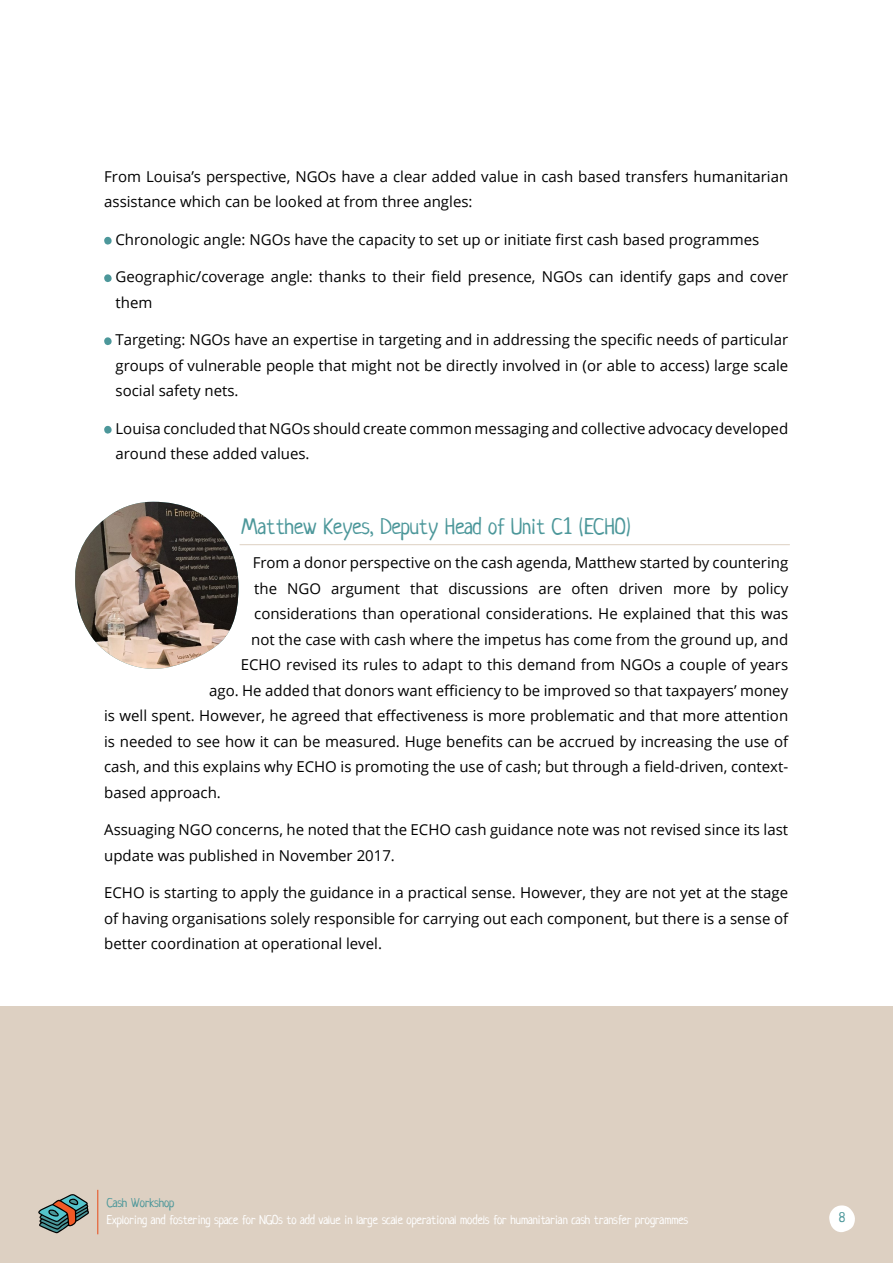
<style>
.page{position:relative;width:893px;height:1263px;background:#fff}
.page>*{position:absolute;margin:0;border:0;box-sizing:border-box;transform-origin:0 0}
.t1{font:22.5px "Neucha";color:#4c979a}
.t2{font:15px/25.5px "Open Sans";color:#000}
.t3{font:13.5px "Neucha";color:#4c979a}
.t4{font:12.75px "Neucha";color:#fff}
.t5{font:12.75px "Neucha";letter-spacing:-.02em;color:#4c979a}
</style>
<div class="page">
<svg style="left:104px;top:237px;width:8px;height:8px"></svg>
<svg style="left:104px;top:274px;width:8px;height:8px"></svg>
<svg style="left:104px;top:337px;width:8px;height:8px"></svg>
<svg style="left:104px;top:426px;width:8px;height:8px"></svg>
<div style="left:0;top:1007px;width:893px;height:256px;background:#ddd0c2"></div>
<svg style="left:829px;top:1205px;width:26px;height:27px"></svg>
<svg style="left:38px;top:1194px;width:51px;height:39px"></svg>
<hr style="left:97px;top:1190px;width:1px;height:44px;background:#e84b19">
<img style="left:75px;top:502px;width:164px;height:167px">
<hr style="left:240px;top:544px;width:550px;height:1px;background:#ddd0c2">
<p class="t2" style="left:104px;top:163px;width:686px">From Louisa’s perspective, NGOs have a clear added value in cash based transfers humanitarian assistance which can be looked at from three angles:</p>
<p class="t2" style="left:116px;top:226px;width:645px">Chronologic angle: NGOs have the capacity to set up or initiate first cash based programmes</p>
<p class="t2" style="left:116px;top:263px;width:674px">Geographic/coverage angle: thanks to their field presence, NGOs can identify gaps and cover them</p>
<p class="t2" style="left:116px;top:326px;width:674px;text-align:justify">Targeting: NGOs have an expertise in targeting and in addressing the specific needs of particular groups of vulnerable people that might not be directly involved in (or able to access) large scale social safety nets.</p>
<p class="t2" style="left:116px;top:415px;width:674px">Louisa concluded that NGOs should create common messaging and collective advocacy developed around these added values.</p>
<p class="t1" style="left:241px;top:513px;width:392px">Matthew Keyes, Deputy Head of Unit C1 (ECHO)</p>
<p class="t2" style="left:253px;top:549px;width:537px">From a donor perspective on the cash agenda, Matthew started by countering</p>
<p class="t2" style="left:254px;top:575px;width:536px">the NGO argument that discussions are often driven more by policy</p>
<p class="t2" style="left:254px;top:600px;width:536px">considerations than operational considerations. He explained that this was</p>
<p class="t2" style="left:251px;top:626px;width:539px">not the case with cash where the impetus has come from the ground up, and</p>
<p class="t2" style="left:241px;top:651px;width:549px">ECHO revised its rules to adapt to this demand from NGOs a couple of years</p>
<p class="t2" style="left:209px;top:677px;width:581px">ago. He added that donors want efficiency to be improved so that taxpayers’ money</p>
<p class="t2" style="left:104px;top:702px;width:686px">is well spent. However, he agreed that effectiveness is more problematic and that more attention</p>
<p class="t2" style="left:104px;top:728px;width:686px">is needed to see how it can be measured. Huge benefits can be accrued by increasing the use of</p>
<p class="t2" style="left:104px;top:753px;width:686px">cash, and this explains why ECHO is promoting the use of cash; but through a field-driven, context-</p>
<p class="t2" style="left:104px;top:779px;width:118px">based approach.</p>
<p class="t2" style="left:104px;top:816px;width:685px">Assuaging NGO concerns, he noted that the ECHO cash guidance note was not revised since its last update was published in November 2017.</p>
<p class="t2" style="left:104px;top:879px;width:686px;text-align:justify">ECHO is starting to apply the guidance in a practical sense. However, they are not yet at the stage of having organisations solely responsible for carrying out each component, but there is a sense of better coordination at operational level.</p>
<p class="t5" style="left:107px;top:1195px;width:69px">Cash Workshop</p>
<p class="t4" style="left:107px;top:1212px;width:583px">Exploring and fostering space for NGOs to add value in large scale operational models for humanitarian cash transfer programmes</p>
<p class="t3" style="left:839px;top:1210px;width:8px">8</p>
</div>
